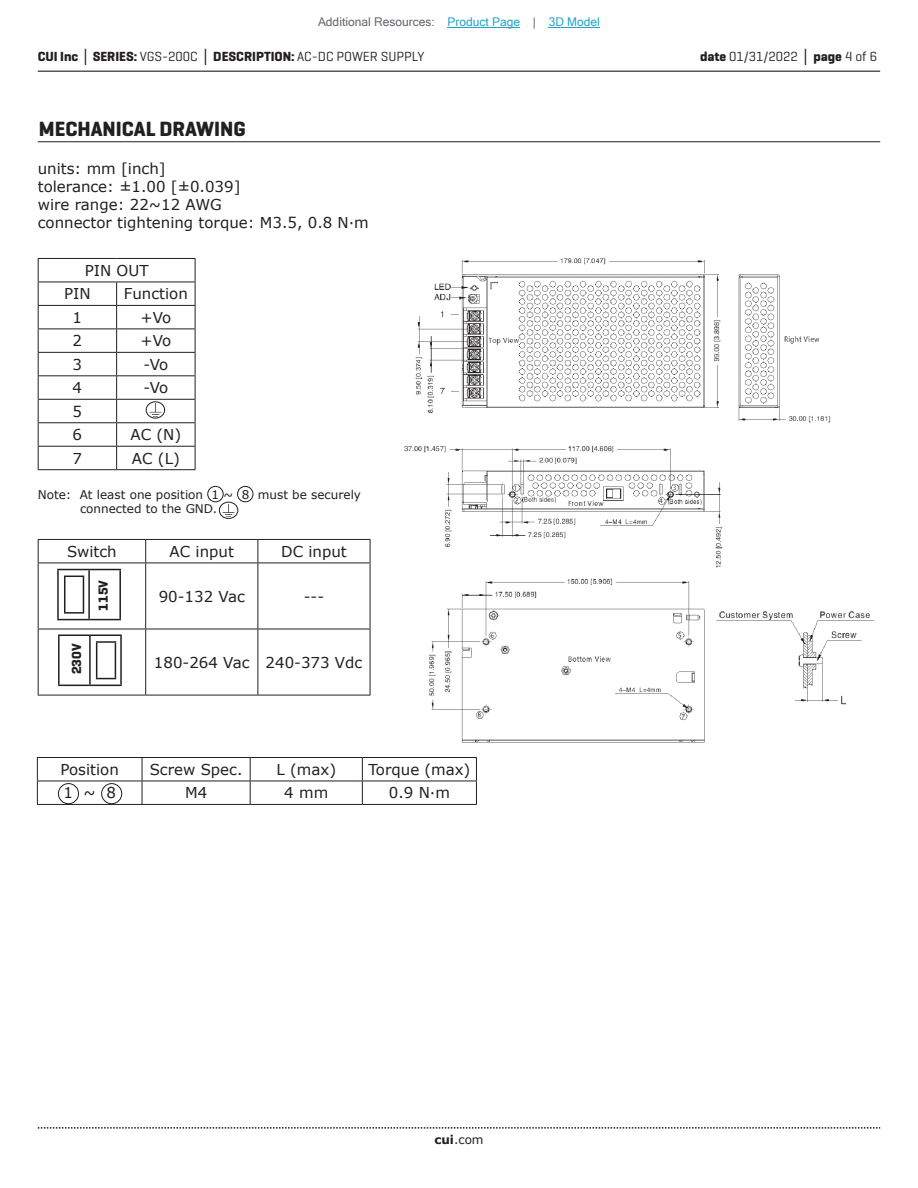
<style>
.page{position:relative;width:918px;height:1188px;background:#fff}
.page>*{position:absolute;margin:0;border:0;box-sizing:border-box;transform-origin:0 0}
.t1{font:700 21px "Geogrotesque";color:#231f20}
.t2{font:15px/18px "Verdana";color:#231f20}
.t3{font:700 13.5px "Geogrotesque";color:#231f20}
.t4{font:13.5px "Geogrotesque";color:#231f20}
.t5{font:12px/14.4px "Verdana";color:#231f20}
.t6{font:12px "Microsoft Sans Serif";color:#63676b}
.s1{color:#23a4c6}
.s2{font-family:"Verdana"}
.s3{font-weight:400}
.s4{font-weight:700}
.s5{font-family:"Verdana";font-weight:700}
</style>
<div class="page">
<hr style="left:38px;top:71px;width:842px;height:1px;background:#231f20">
<svg style="left:38px;top:1127px;width:842px;height:2px"></svg>
<img style="left:404px;top:257px;width:471px;height:486px">
<hr style="left:38px;top:141px;width:842px;height:1px;background:#231f20">
<hr style="left:37px;top:757px;width:105px;height:1px;background:#231f20">
<hr style="left:142px;top:757px;width:108px;height:1px;background:#231f20">
<hr style="left:250px;top:757px;width:112px;height:1px;background:#231f20">
<hr style="left:362px;top:757px;width:115px;height:1px;background:#231f20">
<hr style="left:37px;top:781px;width:105px;height:1px;background:#231f20">
<svg style="left:37px;top:758px;width:1px;height:46px"></svg>
<hr style="left:142px;top:781px;width:108px;height:1px;background:#231f20">
<svg style="left:142px;top:758px;width:1px;height:46px"></svg>
<hr style="left:250px;top:781px;width:112px;height:1px;background:#231f20">
<svg style="left:250px;top:758px;width:1px;height:46px"></svg>
<hr style="left:362px;top:781px;width:115px;height:1px;background:#231f20">
<svg style="left:362px;top:758px;width:1px;height:46px"></svg>
<svg style="left:476px;top:758px;width:1px;height:46px"></svg>
<hr style="left:37px;top:804px;width:105px;height:1px;background:#231f20">
<hr style="left:142px;top:804px;width:108px;height:1px;background:#231f20">
<hr style="left:250px;top:804px;width:112px;height:1px;background:#231f20">
<hr style="left:362px;top:804px;width:115px;height:1px;background:#231f20">
<div style="left:58px;top:783px;width:21px;height:21px;border:1px solid #231f20;border-radius:50%"></div>
<div style="left:101px;top:783px;width:21px;height:21px;border:1px solid #231f20;border-radius:50%"></div>
<hr style="left:38px;top:539px;width:108px;height:1px;background:#231f20">
<svg style="left:38px;top:540px;width:1px;height:23px"></svg>
<hr style="left:146px;top:539px;width:112px;height:1px;background:#231f20">
<svg style="left:145px;top:540px;width:1px;height:23px"></svg>
<hr style="left:258px;top:539px;width:112px;height:1px;background:#231f20">
<svg style="left:258px;top:540px;width:1px;height:23px"></svg>
<svg style="left:370px;top:540px;width:1px;height:23px"></svg>
<hr style="left:38px;top:563px;width:108px;height:1px;background:#231f20">
<hr style="left:38px;top:563px;width:1px;height:66px;background:#231f20">
<hr style="left:146px;top:563px;width:112px;height:1px;background:#231f20">
<hr style="left:145px;top:563px;width:1px;height:66px;background:#231f20">
<hr style="left:258px;top:563px;width:112px;height:1px;background:#231f20">
<hr style="left:258px;top:563px;width:1px;height:66px;background:#231f20">
<hr style="left:370px;top:563px;width:1px;height:66px;background:#231f20">
<hr style="left:38px;top:629px;width:108px;height:1px;background:#231f20">
<hr style="left:38px;top:629px;width:1px;height:66px;background:#231f20">
<hr style="left:146px;top:629px;width:112px;height:1px;background:#231f20">
<hr style="left:145px;top:629px;width:1px;height:66px;background:#231f20">
<hr style="left:258px;top:629px;width:112px;height:1px;background:#231f20">
<hr style="left:258px;top:629px;width:1px;height:66px;background:#231f20">
<hr style="left:370px;top:629px;width:1px;height:66px;background:#231f20">
<hr style="left:38px;top:695px;width:108px;height:1px;background:#231f20">
<hr style="left:146px;top:695px;width:112px;height:1px;background:#231f20">
<hr style="left:258px;top:695px;width:112px;height:1px;background:#231f20">
<hr style="left:57px;top:569px;width:32px;height:1px;background:#231f20">
<hr style="left:57px;top:570px;width:2px;height:49px;background:#231f20">
<hr style="left:89px;top:569px;width:32px;height:1px;background:#231f20">
<hr style="left:88px;top:570px;width:2px;height:49px;background:#231f20">
<hr style="left:119px;top:570px;width:2px;height:49px;background:#231f20">
<hr style="left:57px;top:619px;width:32px;height:1px;background:#231f20">
<hr style="left:89px;top:619px;width:32px;height:1px;background:#231f20">
<svg style="left:64px;top:576px;width:20px;height:1px"></svg>
<hr style="left:64px;top:577px;width:1px;height:35px;background:#231f20">
<hr style="left:83px;top:577px;width:1px;height:35px;background:#231f20">
<hr style="left:64px;top:612px;width:20px;height:2px;background:#231f20">
<hr style="left:58px;top:634px;width:32px;height:2px;background:#231f20">
<hr style="left:58px;top:636px;width:2px;height:49px;background:#231f20">
<hr style="left:90px;top:634px;width:32px;height:2px;background:#231f20">
<hr style="left:89px;top:636px;width:2px;height:49px;background:#231f20">
<hr style="left:120px;top:636px;width:2px;height:49px;background:#231f20">
<hr style="left:58px;top:685px;width:32px;height:1px;background:#231f20">
<hr style="left:90px;top:685px;width:32px;height:1px;background:#231f20">
<hr style="left:96px;top:641px;width:20px;height:2px;background:#231f20">
<hr style="left:96px;top:643px;width:1px;height:35px;background:#231f20">
<hr style="left:115px;top:643px;width:1px;height:35px;background:#231f20">
<svg style="left:96px;top:678px;width:20px;height:1px"></svg>
<div style="left:237px;top:486px;width:16px;height:16px;border:1px solid #231f20;border-radius:50%"></div>
<div style="left:207px;top:486px;width:17px;height:16px;border:1px solid #231f20;border-radius:50%"></div>
<svg style="left:222px;top:504px;width:13px;height:12px"></svg>
<div style="left:219px;top:502px;width:19px;height:17px;border:1px solid #231f20;border-radius:50%"></div>
<hr style="left:38px;top:258px;width:79px;height:1px;background:#231f20">
<hr style="left:117px;top:258px;width:78px;height:1px;background:#231f20">
<hr style="left:38px;top:282px;width:79px;height:1px;background:#231f20">
<hr style="left:117px;top:282px;width:78px;height:1px;background:#231f20">
<hr style="left:38px;top:305px;width:79px;height:1px;background:#231f20">
<hr style="left:117px;top:305px;width:78px;height:1px;background:#231f20">
<hr style="left:38px;top:329px;width:79px;height:1px;background:#231f20">
<hr style="left:117px;top:329px;width:78px;height:1px;background:#231f20">
<hr style="left:38px;top:352px;width:79px;height:1px;background:#231f20">
<hr style="left:117px;top:352px;width:78px;height:1px;background:#231f20">
<hr style="left:38px;top:375px;width:79px;height:1px;background:#231f20">
<hr style="left:117px;top:375px;width:78px;height:1px;background:#231f20">
<hr style="left:38px;top:399px;width:79px;height:1px;background:#231f20">
<hr style="left:117px;top:399px;width:78px;height:1px;background:#231f20">
<hr style="left:38px;top:422px;width:79px;height:1px;background:#231f20">
<hr style="left:117px;top:422px;width:78px;height:1px;background:#231f20">
<hr style="left:38px;top:446px;width:79px;height:1px;background:#231f20">
<svg style="left:38px;top:259px;width:1px;height:210px"></svg>
<hr style="left:117px;top:446px;width:78px;height:1px;background:#231f20">
<svg style="left:116px;top:282px;width:1px;height:187px"></svg>
<svg style="left:195px;top:259px;width:1px;height:210px"></svg>
<hr style="left:38px;top:469px;width:79px;height:1px;background:#231f20">
<hr style="left:117px;top:469px;width:78px;height:1px;background:#231f20">
<svg style="left:149px;top:404px;width:13px;height:12px"></svg>
<div style="left:146px;top:401px;width:19px;height:17px;border:1px solid #231f20;border-radius:50%"></div>
<hr style="left:448px;top:27px;width:72px;height:1px;background:#23a4c6">
<hr style="left:549px;top:27px;width:51px;height:1px;background:#23a4c6">
<p class="t6" style="left:318px;top:15px;width:283px">Additional Resources: <span class="s1">Product Page</span> | <span class="s1">3D Model</span></p>
<p class="t3" style="left:38px;top:48px;width:388px">CUI Inc <span class="s2">│</span> SERIES: <span class="s3">VGS-200C</span> <span class="s2">│</span> DESCRIPTION: <span class="s3">AC-DC POWER SUPPLY</span></p>
<p class="t4" style="left:700px;top:48px;width:179px"><span class="s4">date</span> 01/31/2022 <span class="s5">│</span> <span class="s4">page</span> 4 of 6</p>
<h1 class="t1" style="left:39px;top:116px;width:208px">MECHANICAL DRAWING</h1>
<p class="t2" style="left:38px;top:159px;width:333px">units: mm [inch]<br>tolerance: ±1.00 [±0.039]<br>wire range: 22~12 AWG<br>connector tightening torque: M3.5, 0.8 N·m</p>
<p class="t2" style="left:64px;top:259px;width:86px;line-height:23.4px;text-indent:21px">PIN OUT<br>PIN</p>
<p class="t2" style="left:124px;top:285px;width:66px">Function</p>
<p class="t2" style="left:73px;top:308px;width:11px">1</p>
<p class="t2" style="left:140px;top:308px;width:32px">+Vo</p>
<p class="t2" style="left:73px;top:332px;width:11px">2</p>
<p class="t2" style="left:140px;top:332px;width:32px">+Vo</p>
<p class="t2" style="left:73px;top:355px;width:11px">3</p>
<p class="t2" style="left:143px;top:355px;width:27px">-Vo</p>
<p class="t2" style="left:73px;top:379px;width:11px">4</p>
<p class="t2" style="left:143px;top:379px;width:27px">-Vo</p>
<p class="t2" style="left:73px;top:399px;width:11px;line-height:23.4px">5<br>6</p>
<p class="t2" style="left:130px;top:426px;width:52px">AC (N)</p>
<p class="t2" style="left:73px;top:449px;width:11px">7</p>
<p class="t2" style="left:132px;top:449px;width:49px">AC (L)</p>
<p class="t5" style="left:80px;top:487px;width:283px;text-indent:-42px">Note: At least one position 1 ~ 8 must be securely connected to the GND.</p>
<p class="t2" style="left:67px;top:542px;width:51px">Switch</p>
<p class="t2" style="left:170px;top:542px;width:66px">AC input</p>
<p class="t2" style="left:281px;top:542px;width:67px">DC input</p>
<p class="t2" style="left:159px;top:587px;width:88px">90-132 Vac</p>
<p class="t2" style="left:304px;top:587px;width:22px">---</p>
<p class="t3" style="left:95px;top:611px;width:32px;rotate:-90deg">115V</p>
<p class="t3" style="left:68px;top:674px;width:32px;rotate:-90deg">230V</p>
<p class="t2" style="left:154px;top:653px;width:210px">180-264 Vac 240-373 Vdc</p>
<p class="t2" style="left:61px;top:760px;width:60px">Position</p>
<p class="t2" style="left:150px;top:760px;width:94px">Screw Spec.</p>
<p class="t2" style="left:276px;top:760px;width:61px">L (max)</p>
<p class="t2" style="left:368px;top:760px;width:104px">Torque (max)</p>
<p class="t2" style="left:63px;top:784px;width:54px">1 ~ 8</p>
<p class="t2" style="left:185px;top:784px;width:24px">M4</p>
<p class="t2" style="left:284px;top:784px;width:46px">4 mm</p>
<p class="t2" style="left:389px;top:784px;width:63px">0.9 N·m</p>
<p class="t5" style="left:434px;top:1132px;width:51px"><span class="s4">cui</span>.com</p>
</div>
